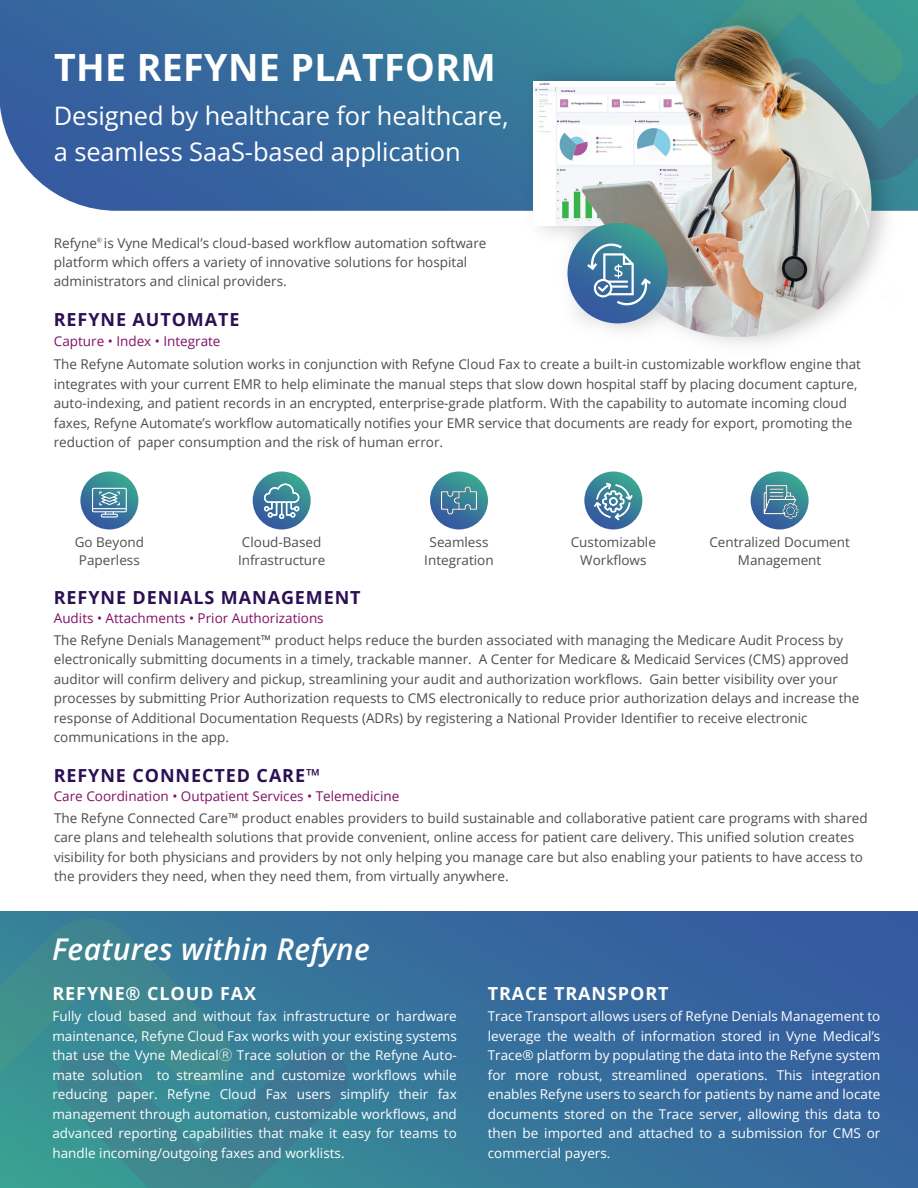
<style>
.page{position:relative;width:918px;height:1188px;background:#fff}
.page>*{position:absolute;margin:0;border:0;box-sizing:border-box;transform-origin:0 0}
.t1{font:700 37.5px "Open Sans";letter-spacing:.01em;color:#fff}
.t2{font:italic 600 30px "Open Sans";letter-spacing:.01em;color:#fff}
.t3{font:25.5px/36px "Open Sans";letter-spacing:-.005em;color:#fff}
.t4{font:700 18px "Open Sans";letter-spacing:.05em;color:#2b1054}
.t5{font:700 18px "Open Sans";letter-spacing:.05em;color:#fff}
.t6{font:13.5px/19.5px "Open Sans";color:#4d4d4f}
.t7{font:13.5px/19.5px "Open Sans";color:#fff;text-align:justify}
.t8{font:13.5px/18px "Open Sans";color:#504f50;text-align:center}
.t9{font:13.5px "Open Sans";color:#811167}
.s1{font-family:"Koz Go Pr 6 N"}
</style>
<div class="page">
<svg style="left:0;top:911px;width:918px;height:277px;background:#356b9c"></svg>
<svg style="left:0;top:919px;width:349px;height:269px;background:#3a8494"></svg>
<svg style="left:0;top:0;width:517px;height:211px;background:#3b6d9f"></svg>
<img style="left:517px;top:0;width:401px;height:298px">
<img style="left:573px;top:19px;width:319px;height:325px">
<img style="left:534px;top:81px;width:177px;height:145px">
<svg style="left:567px;top:223px;width:101px;height:100px;background:#39799b"></svg>
<svg style="left:587px;top:242px;width:64px;height:64px;background:#5d90ae"></svg>
<svg style="left:253px;top:472px;width:58px;height:57px"></svg>
<svg style="left:264px;top:482px;width:36px;height:37px"></svg>
<svg style="left:430px;top:472px;width:58px;height:57px;background:#397e99"></svg>
<svg style="left:441px;top:486px;width:36px;height:29px"></svg>
<svg style="left:584px;top:472px;width:58px;height:57px"></svg>
<svg style="left:594px;top:483px;width:38px;height:37px"></svg>
<svg style="left:80px;top:472px;width:58px;height:57px;background:#3b829a"></svg>
<svg style="left:92px;top:488px;width:35px;height:30px"></svg>
<svg style="left:751px;top:472px;width:58px;height:57px"></svg>
<svg style="left:764px;top:485px;width:34px;height:34px"></svg>
<svg style="left:97px;top:238px;width:5px;height:4px"></svg>
<h1 class="t1" style="left:54px;top:42px;width:443px">THE REFYNE PLATFORM</h1>
<h3 class="t3" style="left:54px;top:97px;width:456px">Designed by healthcare for healthcare, a seamless SaaS-based application</h3>
<p class="t6" style="left:54px;top:233px;width:434px">Refyne is Vyne Medical’s cloud-based workflow automation software platform which offers a variety of innovative solutions for hospital administrators and clinical providers.</p>
<h3 class="t4" style="left:54px;top:307px;width:187px">REFYNE AUTOMATE</h3>
<p class="t9" style="left:54px;top:332px;width:168px">Capture • Index • Integrate</p>
<p class="t6" style="left:54px;top:354px;width:809px">The Refyne Automate solution works in conjunction with Refyne Cloud Fax to create a built-in customizable workflow engine that integrates with your current EMR to help eliminate the manual steps that slow down hospital staff by placing document capture, auto-indexing, and patient records in an encrypted, enterprise-grade platform. With the capability to automate incoming cloud faxes, Refyne Automate’s workflow automatically notifies your EMR service that documents are ready for export, promoting the reduction of paper consumption and the risk of human error.</p>
<p class="t8" style="left:75px;top:533px;width:71px">Go Beyond<br>Paperless</p>
<p class="t8" style="left:238px;top:533px;width:89px;text-align:left">Cloud-Based<br>Infrastructure</p>
<p class="t8" style="left:424px;top:533px;width:71px">Seamless<br>Integration</p>
<p class="t8" style="left:571px;top:533px;width:87px">Customizable<br>Workflows</p>
<p class="t8" style="left:709px;top:533px;width:142px">Centralized Document<br>Management</p>
<h3 class="t4" style="left:54px;top:585px;width:308px">REFYNE DENIALS MANAGEMENT</h3>
<p class="t9" style="left:54px;top:609px;width:271px">Audits • Attachments • Prior Authorizations</p>
<p class="t6" style="left:54px;top:630px;width:807px">The Refyne Denials Management™ product helps reduce the burden associated with managing the Medicare Audit Process by electronically submitting documents in a timely, trackable manner. A Center for Medicare &amp; Medicaid Services (CMS) approved auditor will confirm delivery and pickup, streamlining your audit and authorization workflows. Gain better visibility over your processes by submitting Prior Authorization requests to CMS electronically to reduce prior authorization delays and increase the response of Additional Documentation Requests (ADRs) by registering a National Provider Identifier to receive electronic communications in the app.</p>
<h3 class="t4" style="left:54px;top:763px;width:268px">REFYNE CONNECTED CARE™</h3>
<p class="t9" style="left:54px;top:787px;width:347px">Care Coordination • Outpatient Services • Telemedicine</p>
<p class="t6" style="left:54px;top:808px;width:815px">The Refyne Connected Care™ product enables providers to build sustainable and collaborative patient care programs with shared care plans and telehealth solutions that provide convenient, online access for patient care delivery. This unified solution creates visibility for both physicians and providers by not only helping you manage care but also enabling your patients to have access to the providers they need, when they need them, from virtually anywhere.</p>
<h2 class="t2" style="left:52px;top:928px;width:319px">Features within Refyne</h2>
<h3 class="t5" style="left:52px;top:981px;width:205px">REFYNE® CLOUD FAX</h3>
<p class="t7" style="left:52px;top:1006px;width:406px">Fully cloud based and without fax infrastructure or hardware maintenance, Refyne Cloud Fax works with your existing systems that use the Vyne Medical<span class="s1">Ⓡ</span> Trace solution or the Refyne Auto&shy;mate solution to streamline and customize workflows while reducing paper. Refyne Cloud Fax users simplify their fax management through automation, customizable workflows, and advanced reporting capabilities that make it easy for teams to handle incoming/outgoing faxes and worklists.</p>
<h3 class="t5" style="left:488px;top:981px;width:182px">TRACE TRANSPORT</h3>
<p class="t7" style="left:488px;top:1006px;width:394px">Trace Transport allows users of Refyne Denials Management to leverage the wealth of information stored in Vyne Medical’s Trace® platform by populating the data into the Refyne system for more robust, streamlined operations. This integration enables Refyne users to search for patients by name and locate documents stored on the Trace server, allowing this data to then be imported and attached to a submission for CMS or commercial payers.</p>
</div>
